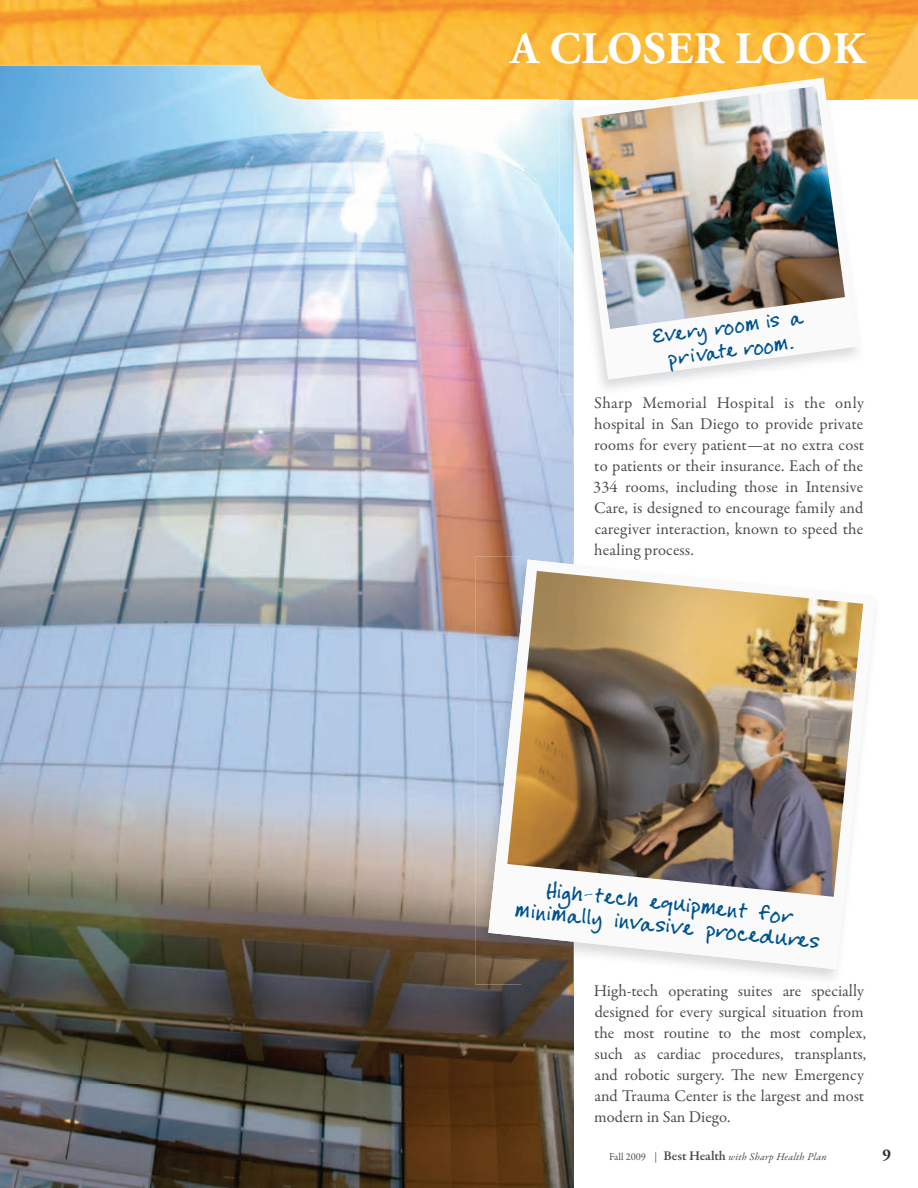
<style>
.page{position:relative;width:918px;height:1188px;background:#fff}
.page>*{position:absolute;margin:0;border:0;box-sizing:border-box;transform-origin:0 0}
.t1{font:700 45px "Adobe Garamond Pro";letter-spacing:.015em;color:#fff}
.t2{font:28.5px/22.5px "FG Cheryl";color:#00548e;text-align:center}
.t3{font:27px/24px "FG Cheryl";color:#00548e;text-align:center}
.t4{font:16.5px/21px "Garamond Premr Pro";color:#4b4c4d;text-align:justify}
.t5{font:700 16.5px "Adobe Garamond Pro";color:#312f30}
.t6{font:italic 10.5px "Garamond Premr Pro";letter-spacing:.02em;color:#4b4c4d}
.s1{font-family:"FG Wurth"}
.s2{font-style:normal}
.s3{font-weight:600;font-style:normal;font-size:13.5px}
</style>
<div class="page">
<img style="left:0;top:102px;width:365px;height:1086px">
<img style="left:365px;top:102px;width:209px;height:364px">
<img style="left:365px;top:466px;width:157px;height:722px">
<img style="left:522px;top:466px;width:52px;height:91px">
<img style="left:522px;top:984px;width:52px;height:204px">
<img style="left:475px;top:557px;width:381px;height:427px">
<img style="left:594px;top:557px;width:99px;height:3px">
<img style="left:595px;top:984px;width:261px;height:1px">
<svg style="left:488px;top:560px;width:387px;height:409px"></svg>
<img style="left:507px;top:571px;width:356px;height:326px">
<img style="left:0;top:0;width:918px;height:99px">
<img style="left:272px;top:86px;width:31px;height:13px">
<img style="left:560px;top:75px;width:303px;height:319px">
<svg style="left:573px;top:78px;width:286px;height:302px"></svg>
<img style="left:581px;top:86px;width:264px;height:243px">
<h1 class="t1" style="left:510px;top:23px;width:356px">A CLOSER LOOK</h1>
<h3 class="t3" style="left:651px;top:325px;width:153px;rotate:-8deg">Every room is a private room.</h3>
<p class="t4" style="left:593px;top:393px;width:272px">Sharp Memorial Hospital is the only hospital in San Diego to provide private rooms for every patient— at no extra cost to patients or their insurance. Each of the 334 rooms, including those in Intensive Care, is designed to encourage family and caregiver interaction, known to speed the healing process.</p>
<h2 class="t2" style="left:519px;top:876px;width:308px;rotate:6deg">High<span class="s1">-</span> tech equipment for minimally invasive procedures</h2>
<p class="t4" style="left:594px;top:980px;width:274px;text-align:left">High-tech operating suites are specially designed for every surgical situation from the most routine to the most complex, such as cardiac procedures, transplants, and robotic surgery.</p>
<p class="t4" style="left:594px;top:1064px;width:271px;text-indent:154px">e new Emergency and Trauma Center is the largest and most modern in San Diego.</p>
<p class="t6" style="left:609px;top:1150px;width:219px"><span class="s2">Fall 2009 |</span> <span class="s3">Best Health</span> with Sharp Health Plan</p>
<p class="t5" style="left:882px;top:1145px;width:10px">9</p>
</div>
